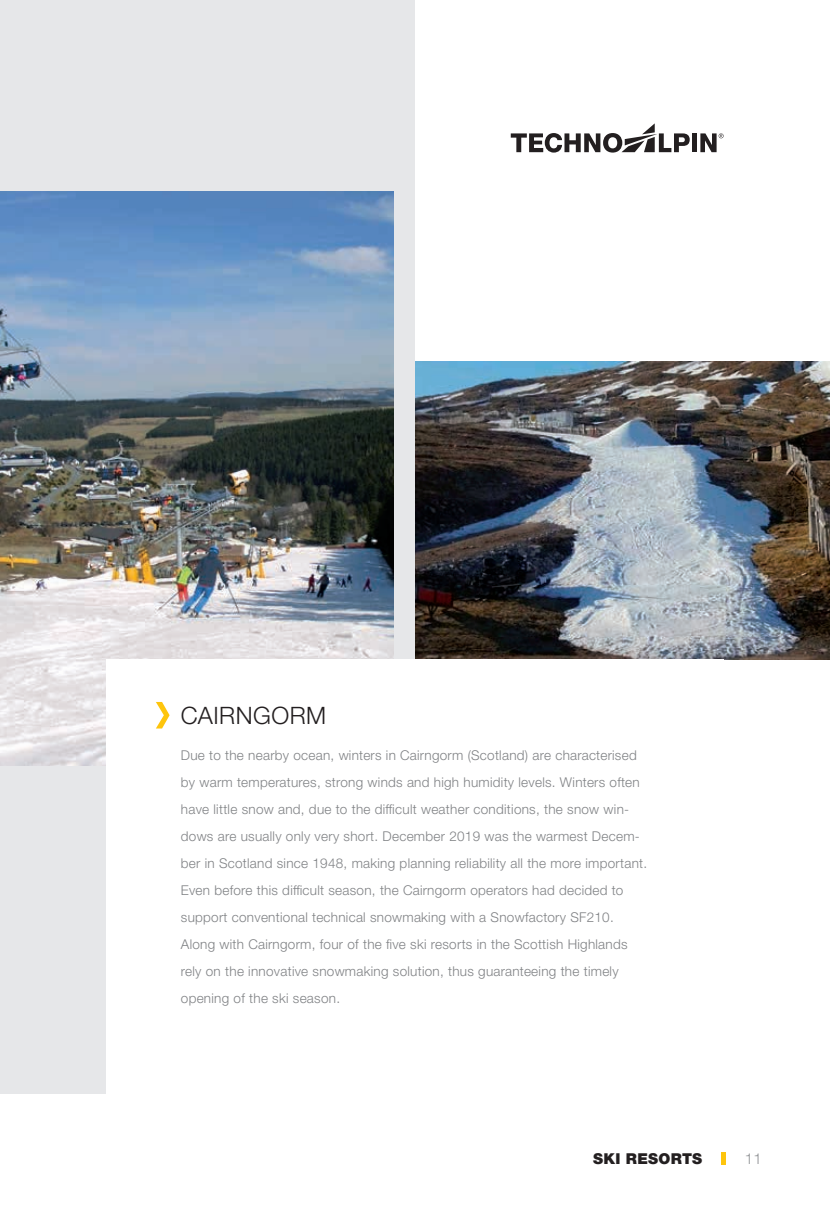
<style>
.page{position:relative;width:830px;height:1221px;background:#fff}
.page>*{position:absolute;margin:0;border:0;box-sizing:border-box;transform-origin:0 0}
.t1{font:300 24px "Helvetica Neue LTW1 G";letter-spacing:.02em;color:#231f20}
.t2{font:900 15px "Helvetica Neue LTW1 G";letter-spacing:.02em;color:#231f20}
.t3{font:300 15px "Helvetica Neue LTW1 G";color:#939598}
.t4{font:300 13.5px/27px "Helvetica Neue LTW1 G";letter-spacing:.02em;color:#808285}
</style>
<div class="page">
<div style="left:0;top:0;width:415px;height:1093px;background:#e6e7e9"></div>
<img style="left:0;top:191px;width:393px;height:574px">
<div style="left:691px;top:133px;width:5px;height:19px;background:#231f20"></div>
<svg style="left:700px;top:133px;width:23px;height:19px"></svg>
<svg style="left:510px;top:123px;width:179px;height:30px"></svg>
<img style="left:415px;top:361px;width:414px;height:298px">
<div style="left:106px;top:659px;width:617px;height:483px;background:#fff"></div>
<svg style="left:156px;top:702px;width:13px;height:26px"></svg>
<hr style="left:721px;top:1151px;width:4px;height:13px;background:#fec50d">
<h1 class="t1" style="left:181px;top:700px;width:147px">CAIRNGORM</h1>
<p class="t4" style="left:181px;top:741px;width:467px">Due to the nearby ocean, winters in Cairngorm (Scotland) are characterised by warm temperatures, strong winds and high humidity levels. Winters often have little snow and, due to the difficult weather conditions, the snow win&shy;dows are usually only very short. December 2019 was the warmest Decem&shy;ber in Scotland since 1948, making planning reliability all the more important.<br>Even before this difficult season, the Cairngorm operators had decided to support conventional technical snowmaking with a Snowfactory SF210.<br>Along with Cairngorm, four of the five ski resorts in the Scottish Highlands rely on the innovative snowmaking solution, thus guaranteeing the timely opening of the ski season.</p>
<p class="t2" style="left:592px;top:1149px;width:111px">SKI RESORTS</p>
<p class="t3" style="left:744px;top:1148px;width:18px">11</p>
</div>
